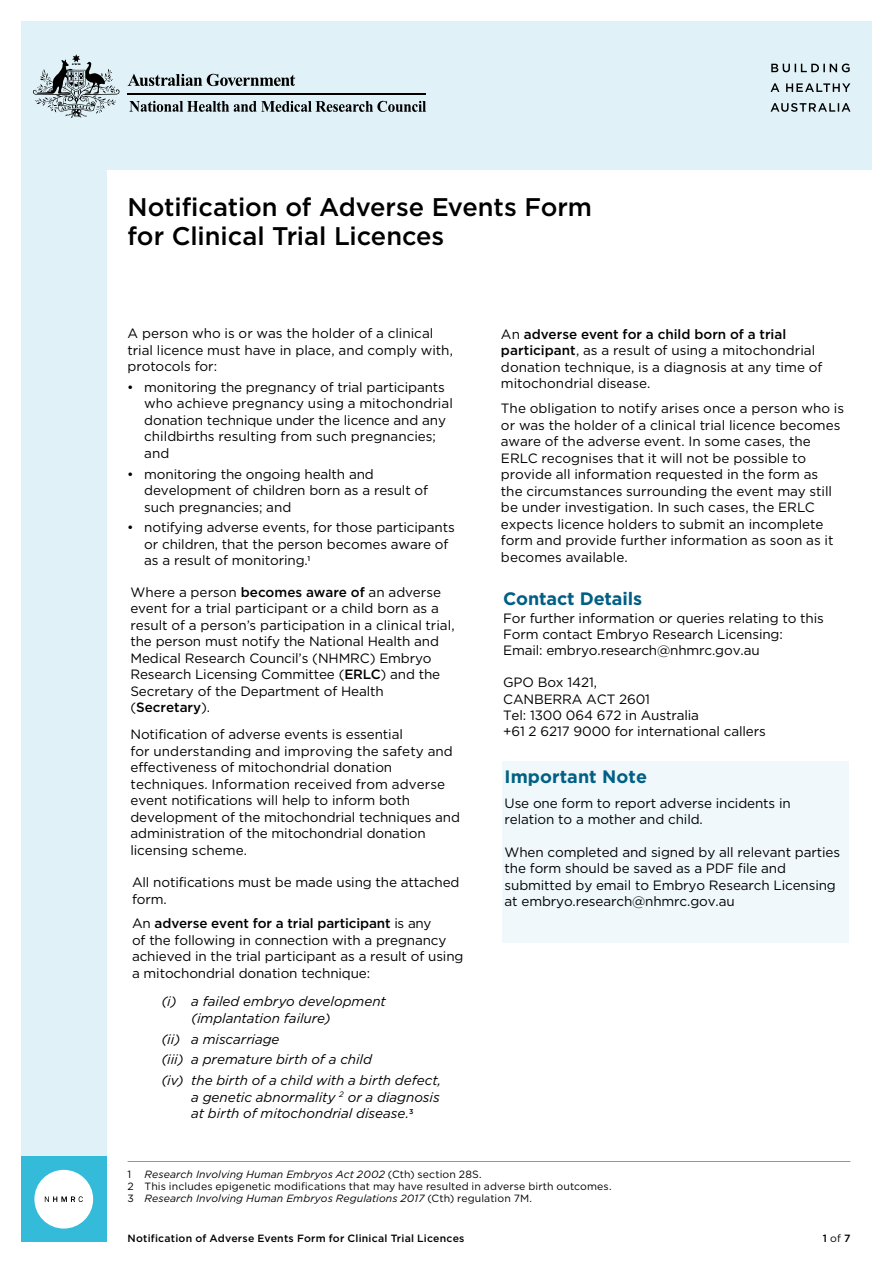
<style>
.page{position:relative;width:893px;height:1263px;background:#fff}
.page>*{position:absolute;margin:0;border:0;box-sizing:border-box;transform-origin:0 0}
.t1{font:500 25.5px/28.5px "Gotham";letter-spacing:-.005em;color:#000}
.t2{font:700 18px "Gotham";letter-spacing:-.005em;color:#005f85}
.t3{font:700 18px "Gotham";letter-spacing:.005em;color:#006085}
.t4{font:13.5px/16.5px "Gotham";letter-spacing:-.01em;color:#000}
.t5{font:italic 13.5px/16.5px "Gotham";letter-spacing:-.005em;color:#000}
.t6{font:10.5px/12px "Gotham";letter-spacing:.01em;color:#000}
.t7{font:500 10.5px "Gotham";letter-spacing:.02em;color:#000}
.t8{font:italic 7.8px "Gotham";color:#000}
.s1{font-weight:500}
.s2{font-style:italic}
.s3{font-weight:400}
</style>
<div class="page">
<div style="left:21px;top:21px;width:851px;height:149px;background:#e0f1f7"></div>
<div style="left:21px;top:21px;width:85px;height:1221px;background:#e0f1f7"></div>
<div style="left:21px;top:1157px;width:85px;height:85px;background:#34bbda"></div>
<div style="left:34px;top:1170px;width:59px;height:58px;background:#fff;border-radius:50%"></div>
<svg style="left:45px;top:1196px;width:38px;height:6px"></svg>
<svg style="left:128px;top:74px;width:167px;height:12px"></svg>
<svg style="left:33px;top:54px;width:87px;height:64px"></svg>
<hr style="left:128px;top:94px;width:298px;height:1px;background:#000">
<svg style="left:129px;top:101px;width:297px;height:11px"></svg>
<svg style="left:771px;top:103px;width:79px;height:9px"></svg>
<svg style="left:771px;top:83px;width:79px;height:9px"></svg>
<svg style="left:771px;top:64px;width:79px;height:8px"></svg>
<hr style="left:128px;top:1161px;width:722px;height:1px;background:#34bbda">
<div style="left:502px;top:761px;width:346px;height:182px;background:#f0f8fc"></div>
<h1 class="t1" style="left:128px;top:192px;width:466px">Notification of Adverse Events Form for Clinical Trial Licences</h1>
<p class="t4" style="left:128px;top:325px;width:327px">A person who is or was the holder of a clinical trial licence must have in place, and comply with, protocols for:</p>
<p class="t4" style="left:144px;top:379px;width:310px;text-indent:-17px">• monitoring the pregnancy of trial participants who achieve pregnancy using a mitochondrial donation technique under the licence and any childbirths resulting from such pregnancies; and</p>
<p class="t4" style="left:144px;top:465px;width:285px;text-indent:-17px">• monitoring the ongoing health and development of children born as a result of such pregnancies; and</p>
<p class="t4" style="left:144px;top:519px;width:312px;text-indent:-17px">• notifying adverse events, for those participants or children, that the person becomes aware of as a result of monitoring.<sup>1</sup></p>
<p class="t4" style="left:130px;top:583px;width:326px">Where a person <span class="s1">becomes aware of</span> an adverse event for a trial participant or a child born as a result of a person’s participation in a clinical trial, the person must notify the National Health and Medical Research Council’s (NHMRC) Embryo Research Licensing Committee (<span class="s1">ERLC</span>) and the Secretary of the Department of Health (<span class="s1">Secretary</span>).</p>
<p class="t4" style="left:130px;top:726px;width:331px">Notification of adverse events is essential<br>for understanding and improving the safety and effectiveness of mitochondrial donation techniques. Information received from adverse event notifications will help to inform both development of the mitochondrial techniques and administration of the mitochondrial donation licensing scheme.</p>
<p class="t4" style="left:132px;top:874px;width:329px">All notifications must be made using the attached form.</p>
<p class="t4" style="left:132px;top:915px;width:333px">An <span class="s1">adverse event for a trial participant</span> is any<br>of the following in connection with a pregnancy achieved in the trial participant as a result of using a mitochondrial donation technique:</p>
<p class="t5" style="left:191px;top:993px;width:196px;text-indent:-30px">(i) a failed embryo development (implantation failure)</p>
<p class="t5" style="left:161px;top:1028px;width:281px;line-height:20.7px">(ii) a miscarriage<br>(iii) a premature birth of a child<br>(iv) the birth of a child with a birth defect,</p>
<p class="t5" style="left:191px;top:1088px;width:250px">a genetic abnormality or a diagnosis at birth of mitochondrial disease.<sup>3</sup></p>
<p class="t8" style="left:339px;top:1089px;width:6px">2</p>
<p class="t4" style="left:501px;top:325px;width:323px">An <span class="s1">adverse event for a child born of a trial participant</span>, as a result of using a mitochondrial donation technique, is a diagnosis at any time of mitochondrial disease.</p>
<p class="t4" style="left:501px;top:400px;width:345px">The obligation to notify arises once a person who is or was the holder of a clinical trial licence becomes aware of the adverse event. In some cases, the ERLC recognises that it will not be possible to provide all information requested in the form as<br>the circumstances surrounding the event may still be under investigation. In such cases, the ERLC expects licence holders to submit an incomplete form and provide further information as soon as it becomes available.</p>
<h2 class="t2" style="left:503px;top:586px;width:140px">Contact Details</h2>
<p class="t4" style="left:503px;top:609px;width:322px">For further information or queries relating to this<br>Form contact Embryo Research Licensing:<br>Email: embryo.research@nhmrc.gov.au</p>
<p class="t4" style="left:503px;top:674px;width:264px">GPO Box 1421,<br>CANBERRA ACT 2601<br>Tel: 1300 064 672 in Australia<br>+61 2 6217 9000 for international callers</p>
<h2 class="t3" style="left:505px;top:764px;width:144px">Important Note</h2>
<p class="t4" style="left:505px;top:794px;width:288px">Use one form to report adverse incidents in relation to a mother and child.</p>
<p class="t4" style="left:505px;top:844px;width:337px">When completed and signed by all relevant parties the form should be saved as a PDF file and submitted by email to Embryo Research Licensing at embryo.research@nhmrc.gov.au</p>
<p class="t6" style="left:128px;top:1168px;width:485px;text-indent:17px"><span class="s2">Research Involving Human Embryos Act 2002</span> (Cth) section 28S.<br>2 This includes epigenetic modifcations that may have resulted in adverse birth outcomes.<br>3 <span class="s2">Research Involving Human Embryos Regulations 2017</span> (Cth) regulation 7M.</p>
<p class="t7" style="left:128px;top:1231px;width:338px">Notification of Adverse Events Form for Clinical Trial Licences</p>
<p class="t7" style="left:823px;top:1231px;width:29px">1 <span class="s3">of</span> 7</p>
<p class="t6" style="left:128px;top:1168px;width:5px">1</p>
</div>
